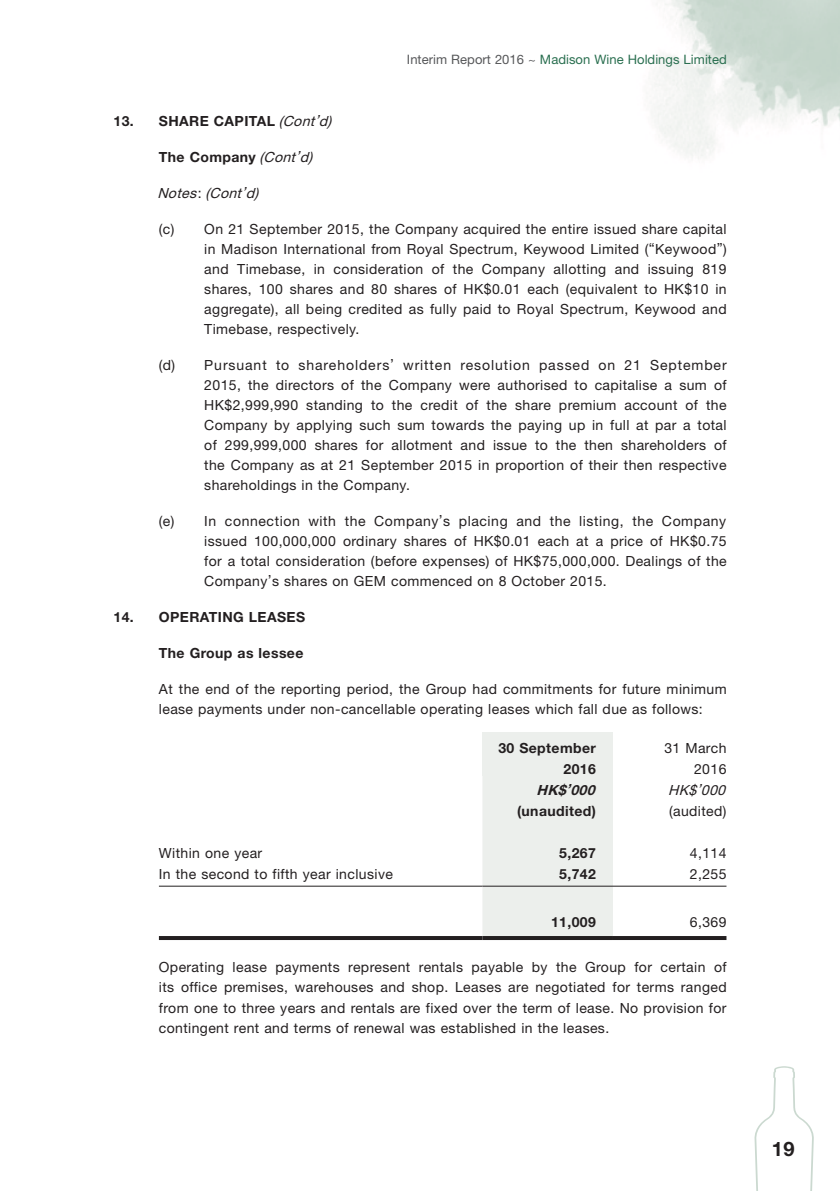
<style>
.page{position:relative;width:840px;height:1191px;background:#fff}
.page>*{position:absolute;margin:0;border:0;box-sizing:border-box;transform-origin:0 0}
.t1{font:700 20px "Helvetica Neue LT Std";color:#231f20}
.Notes{font:14px/20px "Helvetica Neue LT Std";letter-spacing:.03em;color:#231f20;text-align:justify}
.Notes-2{font:700 14px "Helvetica Neue LT Std";letter-spacing:.03em;color:#231f20}
.Notes_HD1{font:700 14px "Helvetica Neue LT Std";letter-spacing:.03em;color:#231f20}
.Notes_HD2{font:700 14px "Helvetica Neue LT Std";letter-spacing:.03em;color:#231f20}
.Notes-3{font:italic 14px "Helvetica Neue LT Std";color:#231f20}
.Notes-4{font:italic 700 14px "Helvetica Neue LT Std";color:#231f20}
.t2{font:13px "Helvetica Neue LT Std";letter-spacing:.005em;color:#2a6f50}
.s1{color:#57585a}
.s2{font-weight:400;font-style:italic}
.s3{font-style:normal}
</style>
<div class="page">
<img style="left:654px;top:0;width:185px;height:159px">
<svg style="left:754px;top:1066px;width:59px;height:125px"></svg>
<div style="left:482px;top:732px;width:130px;height:43px;background:#ecefec"></div>
<div style="left:482px;top:775px;width:130px;height:161px;background:#ecefec"></div>
<hr style="left:159px;top:885px;width:323px;height:1px;background:#231f20">
<hr style="left:482px;top:885px;width:130px;height:1px;background:#231f20">
<hr style="left:612px;top:885px;width:114px;height:1px;background:#231f20">
<hr style="left:159px;top:936px;width:323px;height:4px;background:#231f20">
<hr style="left:482px;top:936px;width:130px;height:4px;background:#231f20">
<hr style="left:612px;top:936px;width:114px;height:4px;background:#231f20">
<p class="t2" style="left:406px;top:52px;width:321px"><span class="s1">Interim Report 2016 ~</span> Madison Wine Holdings Limited</p>
<p class="Notes_HD1" style="left:113px;top:112px;width:223px">13. SHARE CAPITAL <span class="s2">(Cont’d)</span></p>
<p class="Notes_HD2" style="left:159px;top:148px;width:159px">The Company <span class="s2">(Cont’d)</span></p>
<p class="Notes-3" style="left:157px;top:185px;width:106px">Notes<span class="s3">:</span> (Cont’d)</p>
<p class="Notes" style="left:204px;top:219px;width:523px;text-indent:-45px">(c) On 21 September 2015, the Company acquired the entire issued share capital in Madison International from Royal Spectrum, Keywood Limited (“Keywood”) and Timebase, in consideration of the Company allotting and issuing 819 shares, 100 shares and 80 shares of HK$0.01 each (equivalent to HK$10 in aggregate), all being credited as fully paid to Royal Spectrum, Keywood and Timebase, respectively.</p>
<p class="Notes" style="left:204px;top:355px;width:523px;text-indent:-45px">(d) Pursuant to shareholders’ written resolution passed on 21 September 2015, the directors of the Company were authorised to capitalise a sum of HK$2,999,990 standing to the credit of the share premium account of the Company by applying such sum towards the paying up in full at par a total of 299,999,000 shares for allotment and issue to the then shareholders of the Company as at 21 September 2015 in proportion of their then respective shareholdings in the Company.</p>
<p class="Notes" style="left:204px;top:511px;width:523px;text-indent:-45px">(e) In connection with the Company’s placing and the listing, the Company issued 100,000,000 ordinary shares of HK$0.01 each at a price of HK$0.75 for a total consideration (before expenses) of HK$75,000,000. Dealings of the Company’s shares on GEM commenced on 8 October 2015.</p>
<p class="Notes_HD1" style="left:113px;top:608px;width:193px">14. OPERATING LEASES</p>
<p class="Notes_HD2" style="left:159px;top:644px;width:146px">The Group as lessee</p>
<p class="Notes" style="left:159px;top:679px;width:569px">At the end of the reporting period, the Group had commitments for future minimum lease payments under non-cancellable operating leases which fall due as follows:</p>
<p class="Notes-2" style="left:498px;top:739px;width:99px">30 September</p>
<p class="Notes-2" style="left:563px;top:760px;width:34px">2016</p>
<p class="Notes" style="left:664px;top:737px;width:64px">31 March</p>
<p class="Notes" style="left:693px;top:758px;width:34px">2016</p>
<p class="Notes-4" style="left:536px;top:781px;width:64px">HK$’000</p>
<p class="Notes-3" style="left:667px;top:781px;width:63px">HK$’000</p>
<p class="Notes-2" style="left:516px;top:802px;width:80px">(unaudited)</p>
<p class="Notes" style="left:668px;top:800px;width:59px">(audited)</p>
<p class="Notes" style="left:159px;top:842px;width:105px">Within one year</p>
<p class="Notes-2" style="left:559px;top:844px;width:38px">5,267</p>
<p class="Notes" style="left:689px;top:842px;width:38px">4,114</p>
<p class="Notes" style="left:159px;top:863px;width:235px">In the second to fifth year inclusive</p>
<p class="Notes-2" style="left:559px;top:865px;width:38px">5,742</p>
<p class="Notes" style="left:689px;top:863px;width:38px">2,255</p>
<p class="Notes-2" style="left:551px;top:913px;width:46px">11,009</p>
<p class="Notes" style="left:689px;top:911px;width:38px">6,369</p>
<p class="Notes" style="left:159px;top:957px;width:569px">Operating lease payments represent rentals payable by the Group for certain of its office premises, warehouses and shop. Leases are negotiated for terms ranged from one to three years and rentals are fixed over the term of lease. No provision for contingent rent and terms of renewal was established in the leases.</p>
<h1 class="t1" style="left:771px;top:1136px;width:24px">19</h1>
</div>
